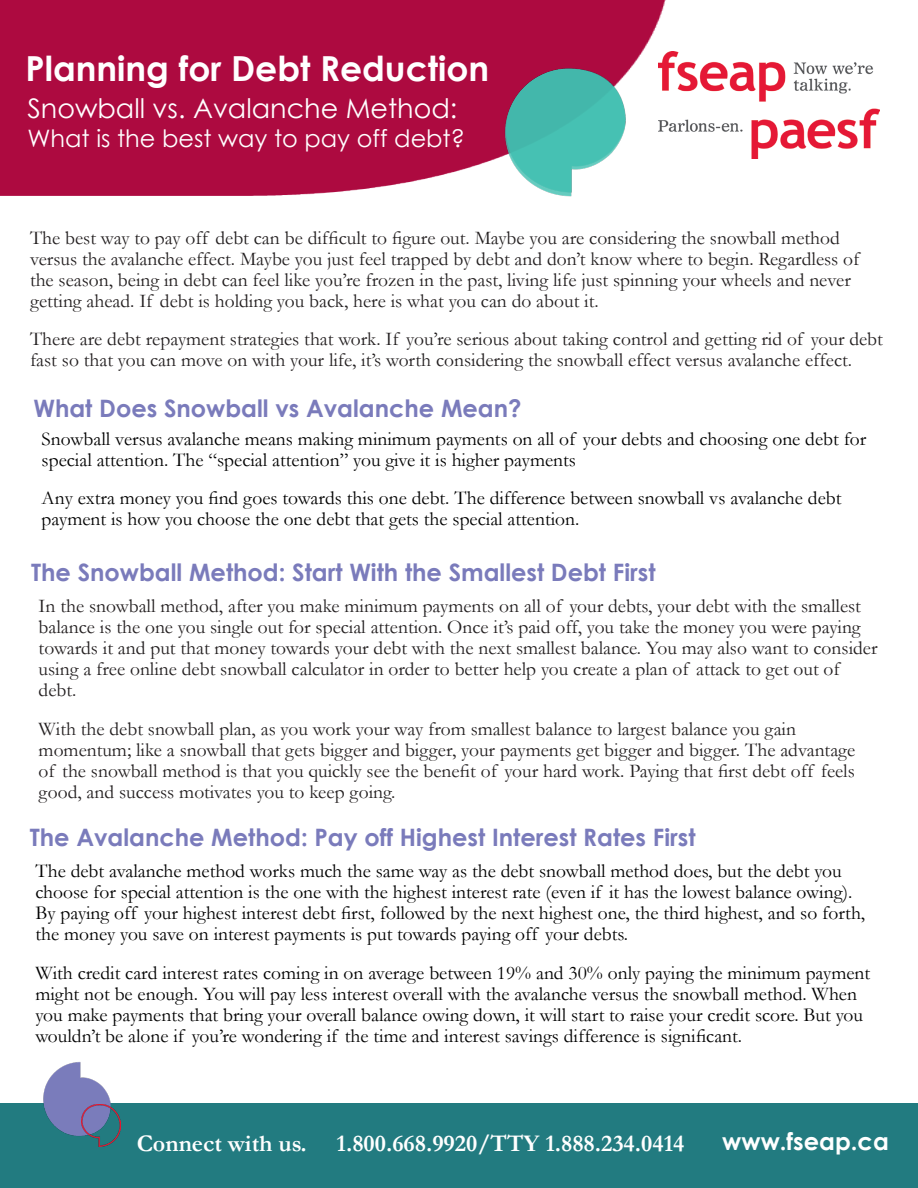
<style>
.page{position:relative;width:918px;height:1188px;background:#fff}
.page>*{position:absolute;margin:0;border:0;box-sizing:border-box;transform-origin:0 0}
.t1{font:700 34.5px "Century Gothic";color:#fff}
.t2{font:27px "Century Gothic";color:#fff}
.t3{font:700 24px "Century Gothic";color:#7a7bbb}
.t4{font:700 24px "Garamond";color:#fff}
.t5{font:24px "Century Gothic";color:#fff}
.t6{font:700 24px "Century Gothic";color:#fff}
.t7{font:19.5px/21px "Garamond";color:#231f20}
.t8{font:19.5px/21px "Garamond";color:#000}
</style>
<div class="page">
<div style="left:0;top:0;width:666px;height:196px;background:#ad0a40"></div>
<img style="left:501px;top:60px;width:133px;height:1px">
<img style="left:499px;top:61px;width:135px;height:136px">
<img style="left:659px;top:51px;width:220px;height:107px">
<div style="left:0;top:1104px;width:918px;height:84px;background:#227b80"></div>
<img style="left:40px;top:1062px;width:75px;height:74px">
<img style="left:81px;top:1105px;width:40px;height:42px">
<h1 class="t1" style="left:26px;top:42px;width:465px">Planning for Debt Reduction</h1>
<h2 class="t2" style="left:27px;top:89px;width:431px">Snowball vs. Avalanche Method:</h2>
<p class="t5" style="left:27px;top:121px;width:439px">What is the best way to pay off debt?</p>
<p class="t7" style="left:30px;top:226px;width:831px">The best way to pay off debt can be difficult to figure out. Maybe you are considering the snowball method versus the avalanche effect. Maybe you just feel trapped by debt and don’t know where to begin. Regardless of the season, being in debt can feel like you’re frozen in the past, living life just spinning your wheels and never getting ahead. If debt is holding you back, here is what you can do about it.</p>
<p class="t7" style="left:30px;top:328px;width:854px">There are debt repayment strategies that work. If you’re serious about taking control and getting rid of your debt fast so that you can move on with your life, it’s worth considering the snowball effect versus avalanche effect.</p>
<p class="t3" style="left:33px;top:390px;width:490px">What Does Snowball vs Avalanche Mean?</p>
<p class="t8" style="left:42px;top:427px;width:826px">Snowball versus avalanche means making minimum payments on all of your debts and choosing one debt for special attention. The “special attention” you give it is higher payments</p>
<p class="t8" style="left:42px;top:487px;width:801px">Any extra money you find goes towards this one debt. The difference between snowball vs avalanche debt payment is how you choose the one debt that gets the special attention.</p>
<p class="t3" style="left:31px;top:555px;width:626px">The Snowball Method: Start With the Smallest Debt First</p>
<p class="t7" style="left:39px;top:595px;width:840px">In the snowball method, after you make minimum payments on all of your debts, your debt with the smallest balance is the one you single out for special attention. Once it’s paid off, you take the money you were paying towards it and put that money towards your debt with the next smallest balance. You may also want to consider using a free online debt snowball calculator in order to better help you create a plan of attack to get out of debt.</p>
<p class="t7" style="left:39px;top:718px;width:818px">With the debt snowball plan, as you work your way from smallest balance to largest balance you gain momentum; like a snowball that gets bigger and bigger, your payments get bigger and bigger. The advantage of the snowball method is that you quickly see the benefit of your hard work. Paying that first debt off feels good, and success motivates you to keep going.</p>
<p class="t3" style="left:30px;top:819px;width:667px">The Avalanche Method: Pay off Highest Interest Rates First</p>
<p class="t8" style="left:35px;top:860px;width:831px">The debt avalanche method works much the same way as the debt snowball method does, but the debt you choose for special attention is the one with the highest interest rate (even if it has the lowest balance owing).<br>By paying off your highest interest debt first, followed by the next highest one, the third highest, and so forth, the money you save on interest payments is put towards paying off your debts.</p>
<p class="t8" style="left:35px;top:962px;width:836px">With credit card interest rates coming in on average between 19% and 30% only paying the minimum payment might not be enough. You will pay less interest overall with the avalanche versus the snowball method. When you make payments that bring your overall balance owing down, it will start to raise your credit score. But you wouldn’t be alone if you’re wondering if the time and interest savings difference is significant.</p>
<p class="t4" style="left:137px;top:1127px;width:171px">Connect with us.</p>
<p class="t4" style="left:337px;top:1127px;width:349px">1.800.668.9920/TTY 1.888.234.0414</p>
<p class="t6" style="left:722px;top:1123px;width:168px">www.fseap.ca</p>
</div>
